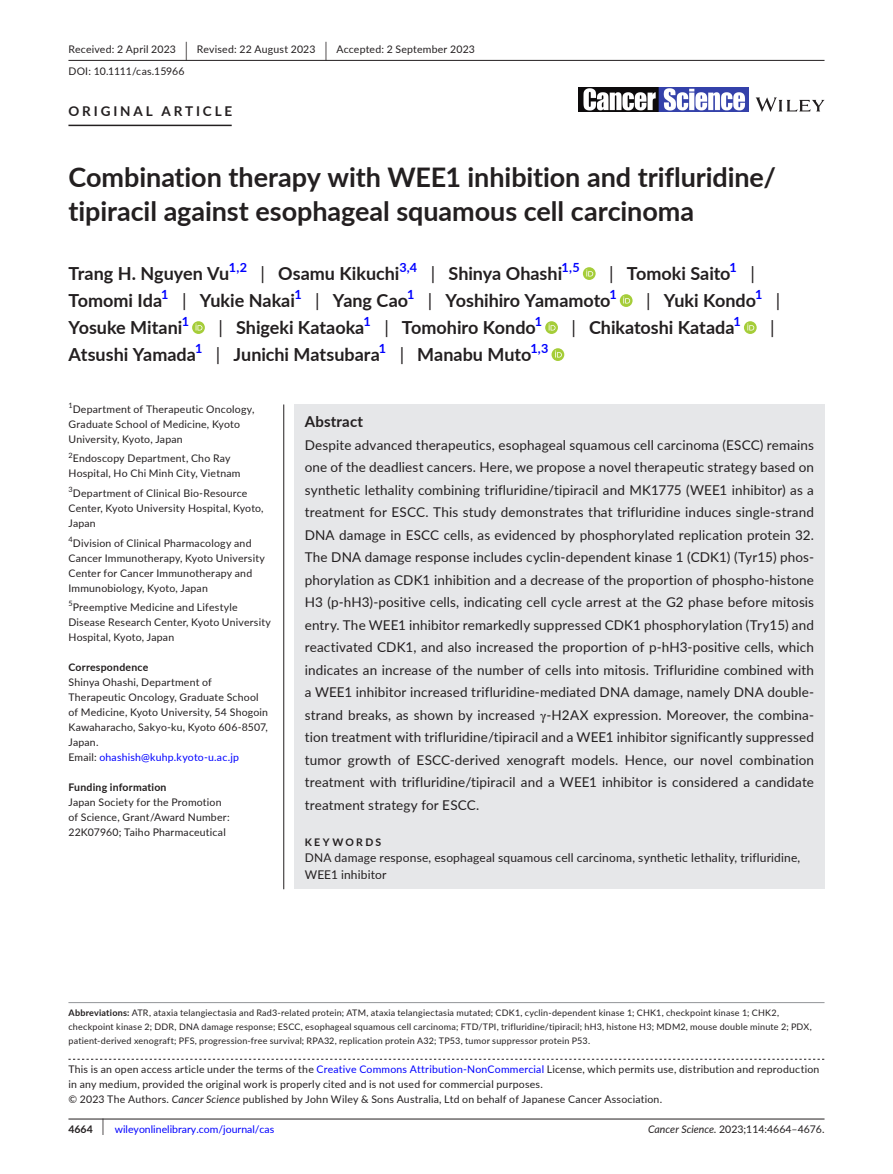
<style>
.page{position:relative;width:893px;height:1174px;background:#fff}
.page>*{position:absolute;margin:0;border:0;box-sizing:border-box;transform-origin:0 0}
.t1{font:700 27px/34.5px "Lato";letter-spacing:-.005em;color:#231f20}
.t2{font:700 18px "Lato";color:#231f20}
.t3{font:18px "Lato";color:#231f20}
.t4{font:700 15px "Lato";letter-spacing:.015em;color:#231f20}
.t5{font:13.5px/22.5px "Lato";letter-spacing:.01em;color:#231f20;text-align:justify}
.t6{font:700 13.5px "Lato";letter-spacing:.215em;color:#231f20}
.t7{font:700 12.6px "Lato";color:#00f}
.t8{font:12px/16.5px "Lato";letter-spacing:.015em;color:#231f20}
.t9{font:10.5px/15px "Lato";letter-spacing:.02em;color:#231f20}
.t10{font:10.5px "Lato";color:#00f}
.t11{font:10.5px "Lato";color:#231f20}
.t12{font:700 10.5px "Lato";letter-spacing:.02em;color:#231f20}
.t13{font:700 10.5px "Lato";letter-spacing:.22em;color:#231f20}
.t14{font:9px/13.5px "Lato";letter-spacing:.025em;color:#231f20}
.s1{font-size:19.65px}
.s2{font-weight:400}
.s3{color:#00f}
.s4{font-family:"STIX"}
.s5{font-weight:700}
.s6{font-style:italic}
.s7{font-weight:700;color:#231f20}
.s8{font-size:17.4px;color:#231f20}
</style>
<div class="page">
<hr style="left:68px;top:1118px;width:756px;height:1px;background:#231f20">
<svg style="left:756px;top:97px;width:68px;height:15px"></svg>
<img style="left:578px;top:88px;width:170px;height:24px">
<hr style="left:68px;top:60px;width:756px;height:1px;background:#231f20">
<hr style="left:68px;top:125px;width:164px;height:1px;background:#231f20">
<svg style="left:583px;top:267px;width:13px;height:13px"></svg>
<svg style="left:586px;top:269px;width:7px;height:7px"></svg>
<svg style="left:620px;top:294px;width:13px;height:13px"></svg>
<svg style="left:623px;top:296px;width:7px;height:7px"></svg>
<svg style="left:192px;top:321px;width:13px;height:13px"></svg>
<svg style="left:196px;top:323px;width:6px;height:7px"></svg>
<svg style="left:545px;top:321px;width:13px;height:13px"></svg>
<svg style="left:549px;top:323px;width:6px;height:7px"></svg>
<svg style="left:744px;top:321px;width:13px;height:13px"></svg>
<svg style="left:747px;top:323px;width:7px;height:7px"></svg>
<svg style="left:551px;top:348px;width:13px;height:13px"></svg>
<svg style="left:555px;top:350px;width:7px;height:7px"></svg>
<svg style="left:68px;top:1058px;width:756px;height:1px"></svg>
<hr style="left:68px;top:1002px;width:756px;height:1px;background:#939598">
<div style="left:294px;top:404px;width:530px;height:485px;background:#e6e7e9"></div>
<hr style="left:283px;top:404px;width:1px;height:485px;background:#231f20">
<p class="t9" style="left:68px;top:38px;width:408px;line-height:21.8px">Received: 2 April 2023 <span class="s1">|</span> Revised: 22 August 2023 <span class="s1">|</span> Accepted: 2 September 2023<br>DOI: 10.1111/cas.15966</p>
<p class="t6" style="left:68px;top:101px;width:165px">ORIGINAL ARTICLE</p>
<h1 class="t1" style="left:68px;top:159px;width:709px">Combination therapy with WEE1 inhibition and trifluridine/ tipiracil against esophageal squamous cell carcinoma</h1>
<h2 class="t2" style="left:68px;top:260px;width:162px">Trang H. Nguyen Vu</h2>
<p class="t7" style="left:229px;top:258px;width:20px">1,2</p>
<h2 class="t2" style="left:261px;top:260px;width:140px"><span class="s2">|</span> Osamu Kikuchi</h2>
<p class="t7" style="left:399px;top:258px;width:19px">3,4</p>
<h2 class="t2" style="left:431px;top:260px;width:133px"><span class="s2">|</span> Shinya Ohashi</h2>
<p class="t7" style="left:562px;top:258px;width:20px">1,5</p>
<h2 class="t2" style="left:609px;top:260px;width:123px"><span class="s2">|</span> Tomoki Saito</h2>
<p class="t7" style="left:730px;top:258px;width:9px">1</p>
<h2 class="t3" style="left:750px;top:260px;width:6px">|</h2>
<h2 class="t2" style="left:68px;top:287px;width:95px">Tomomi Ida</h2>
<p class="t7" style="left:161px;top:285px;width:9px">1</p>
<h2 class="t2" style="left:182px;top:287px;width:114px"><span class="s2">|</span> Yukie Nakai</h2>
<p class="t7" style="left:294px;top:285px;width:9px">1</p>
<h2 class="t2" style="left:315px;top:287px;width:94px"><span class="s2">|</span> Yang Cao</h2>
<p class="t7" style="left:407px;top:285px;width:9px">1</p>
<h2 class="t2" style="left:428px;top:287px;width:184px"><span class="s2">|</span> Yoshihiro Yamamoto</h2>
<p class="t7" style="left:609px;top:285px;width:9px">1</p>
<h2 class="t2" style="left:646px;top:287px;width:112px"><span class="s2">|</span> Yuki Kondo</h2>
<p class="t7" style="left:755px;top:285px;width:9px">1</p>
<h2 class="t3" style="left:776px;top:287px;width:6px">|</h2>
<h2 class="t2" style="left:68px;top:314px;width:115px">Yosuke Mitani</h2>
<p class="t7" style="left:182px;top:312px;width:9px">1</p>
<h2 class="t2" style="left:218px;top:314px;width:148px"><span class="s2">|</span> Shigeki Kataoka</h2>
<p class="t7" style="left:364px;top:312px;width:9px">1</p>
<h2 class="t2" style="left:384px;top:314px;width:153px"><span class="s2">|</span> Tomohiro Kondo</h2>
<p class="t7" style="left:535px;top:312px;width:9px">1</p>
<h2 class="t2" style="left:571px;top:314px;width:165px"><span class="s2">|</span> Chikatoshi Katada</h2>
<p class="t7" style="left:734px;top:312px;width:9px">1</p>
<h2 class="t3" style="left:770px;top:314px;width:6px">|</h2>
<h2 class="t2" style="left:68px;top:341px;width:129px">Atsushi Yamada</h2>
<p class="t7" style="left:195px;top:339px;width:9px">1</p>
<h2 class="t2" style="left:216px;top:341px;width:165px"><span class="s2">|</span> Junichi Matsubara</h2>
<p class="t7" style="left:379px;top:339px;width:9px">1</p>
<h2 class="t2" style="left:400px;top:341px;width:133px"><span class="s2">|</span> Manabu Muto</h2>
<p class="t7" style="left:530px;top:339px;width:20px">1,3</p>
<p class="t9" style="left:68px;top:401px;width:187px"><sup>1</sup>Department of Therapeutic Oncology,<br>Graduate School of Medicine, Kyoto<br>University, Kyoto, Japan</p>
<p class="t9" style="left:68px;top:451px;width:174px"><sup>2</sup>Endoscopy Department, Cho Ray<br>Hospital, Ho Chi Minh City, Vietnam</p>
<p class="t9" style="left:68px;top:485px;width:197px"><sup>3</sup>Department of Clinical Bio-Resource<br>Center, Kyoto University Hospital, Kyoto,<br>Japan</p>
<p class="t9" style="left:68px;top:535px;width:198px"><sup>4</sup>Division of Clinical Pharmacology and Cancer Immunotherapy, Kyoto University Center for Cancer Immunotherapy and Immunobiology, Kyoto, Japan</p>
<p class="t9" style="left:68px;top:599px;width:204px"><sup>5</sup>Preemptive Medicine and Lifestyle<br>Disease Research Center, Kyoto University<br>Hospital, Kyoto, Japan</p>
<p class="t12" style="left:68px;top:659px;width:81px">Correspondence</p>
<p class="t9" style="left:68px;top:674px;width:201px">Shinya Ohashi, Department of Therapeutic Oncology, Graduate School of Medicine, Kyoto University, 54 Shogoin Kawaharacho, Sakyo-ku, Kyoto 606-8507, Japan.<br>Email: <span class="s3">ohashish@kuhp.kyoto-u.ac.jp</span></p>
<p class="t12" style="left:68px;top:779px;width:100px">Funding information</p>
<p class="t9" style="left:68px;top:794px;width:163px">Japan Society for the Promotion of Science, Grant/Award Number:<br>22K07960; Taiho Pharmaceutical</p>
<p class="t4" style="left:305px;top:410px;width:60px">Abstract</p>
<p class="t5" style="left:305px;top:433px;width:511px">Despite advanced therapeutics, esophageal squamous cell carcinoma (ESCC) remains one of the deadliest cancers. Here, we propose a novel therapeutic strategy based on synthetic lethality combining trifluridine/tipiracil and MK1775 (WEE1 inhibitor) as a treatment for ESCC. This study demonstrates that trifluridine induces single-strand DNA damage in ESCC cells, as evidenced by phosphorylated replication protein 32.<br>The DNA damage response includes cyclin-dependent kinase 1 (CDK1) (Tyr15) phos&shy;phorylation as CDK1 inhibition and a decrease of the proportion of phospho-histone H3 (p-hH3)-positive cells, indicating cell cycle arrest at the G2 phase before mitosis entry. The WEE1 inhibitor remarkedly suppressed CDK1 phosphorylation (Try15) and reactivated CDK1, and also increased the proportion of p-hH3-positive cells, which indicates an increase of the number of cells into mitosis. Trifluridine combined with a WEE1 inhibitor increased trifluridine-mediated DNA damage, namely DNA double&shy;strand breaks, as shown by increased <span class="s4">γ</span>-H2AX expression. Moreover, the combina&shy;tion treatment with trifluridine/tipiracil and a WEE1 inhibitor significantly suppressed tumor growth of ESCC-derived xenograft models. Hence, our novel combination treatment with trifluridine/tipiracil and a WEE1 inhibitor is considered a candidate treatment strategy for ESCC.</p>
<p class="t13" style="left:305px;top:834px;width:78px">KEYWORDS</p>
<p class="t8" style="left:305px;top:849px;width:497px">DNA damage response, esophageal squamous cell carcinoma, synthetic lethality, trifluridine,<br>WEE1 inhibitor</p>
<p class="t14" style="left:68px;top:1006px;width:745px"><span class="s5">Abbreviations:</span> ATR, ataxia telangiectasia and Rad3-related protein; ATM, ataxia telangiectasia mutated; CDK1, cyclin-dependent kinase 1; CHK1, checkpoint kinase 1; CHK2, checkpoint kinase 2; DDR, DNA damage response; ESCC, esophageal squamous cell carcinoma; FTD/TPI, trifluridine/tipiracil; hH3, histone H3; MDM2, mouse double minute 2; PDX, patient-derived xenograft; PFS, progression-free survival; RPA32, replication protein A32; TP53, tumor suppressor protein P53.</p>
<p class="t9" style="left:68px;top:1061px;width:752px">This is an open access article under the terms of the <span class="s3">Creative Commons Attribution-NonCommercial</span> License, which permits use, distribution and reproduction in any medium, provided the original work is properly cited and is not used for commercial purposes.<br>© 2023 The Authors. <span class="s6">Cancer Science</span> published by John Wiley &amp; Sons Australia, Ltd on behalf of Japanese Cancer Association.</p>
<p class="t10" style="left:68px;top:1121px;width:207px"><span class="s7">4664</span> <span class="s8">|</span> wileyonlinelibrary.com/journal/cas</p>
<p class="t11" style="left:648px;top:1121px;width:178px"><span class="s6">Cancer Science.</span> 2023;114:4664–4676.</p>
</div>
